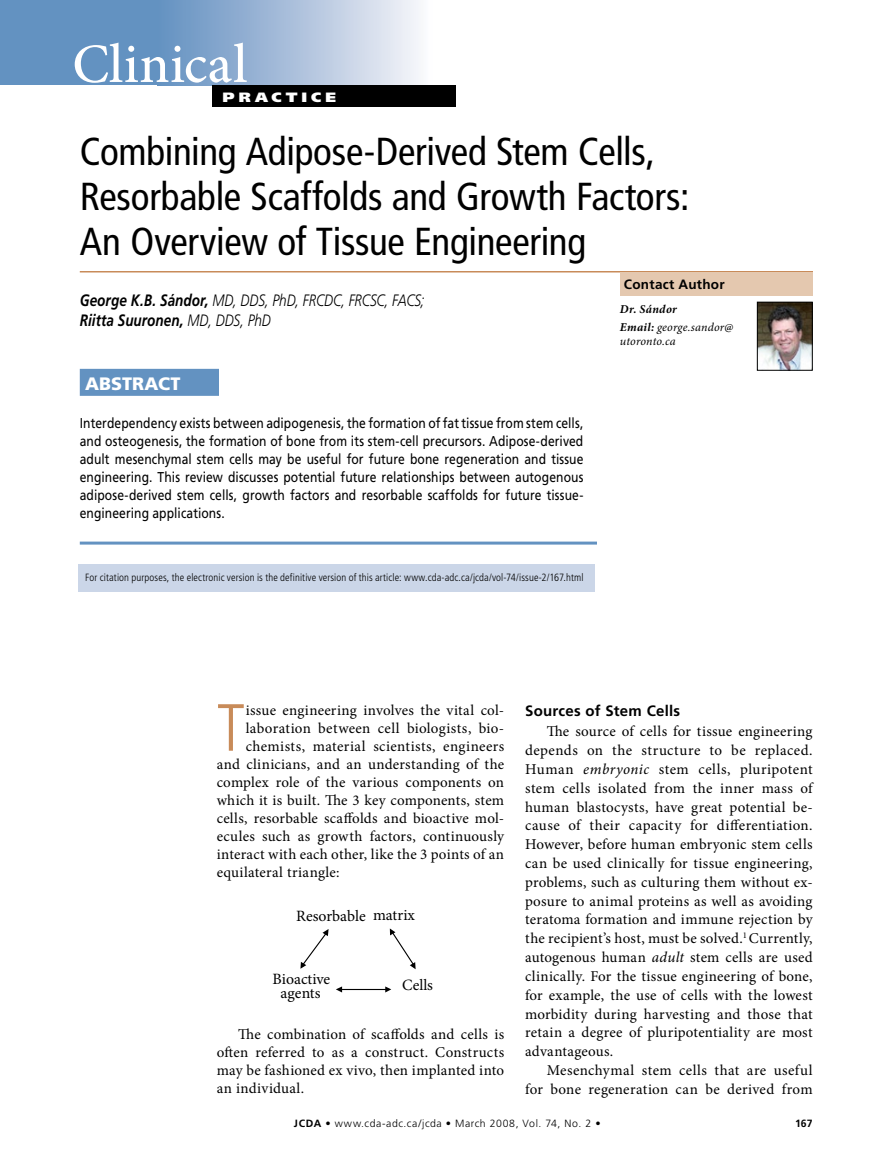
<style>
.page{position:relative;width:891px;height:1175px;background:#fff}
.page>*{position:absolute;margin:0;border:0;box-sizing:border-box;transform-origin:0 0}
.t1{font:300 condensed 66.6px "Frutiger LT Std";color:#c88b59}
.t2{font:500 55.5px "Minion Pro";letter-spacing:.005em;color:#fff}
.t3{font:condensed 39px/45px "Frutiger LT Std";letter-spacing:-.01em;color:#000}
.t4{font:900 18px "Frutiger LT Std";color:#fff}
.t5{font:italic 300 16.5px/19.8px "Frutiger LT Std";letter-spacing:-.015em;color:#000;scale:.82 1}
.t6{font:15.75px/13.5px "Minion Pro";color:#010101;text-align:center}
.t7{font:15px/18.8px "Minion Pro";letter-spacing:.02em;color:#000;text-align:justify}
.t8{font:700 15px "Frutiger LT Std";letter-spacing:.015em;color:#000}
.t9{font:14.25px/18px "Frutiger LT Std";letter-spacing:.005em;color:#000;text-align:justify;scale:.85 1}
.t10{font:700 13.5px "Frutiger LT Std";letter-spacing:.02em;color:#000}
.t11{font:900 13.5px "Frutiger LT Std";letter-spacing:.255em;color:#fff;scale:1.15 1}
.t12{font:italic 700 12px/17.9px "Minion Pro";letter-spacing:.03em;color:#000}
.t13{font:italic 12px "Minion Pro";letter-spacing:.01em;color:#000}
.t14{font:300 condensed 10.5px "Frutiger LT Std";letter-spacing:.01em;color:#000}
.t15{font:300 10.5px "Frutiger LT Std";letter-spacing:.055em;color:#000}
.t16{font:700 10.5px "Frutiger LT Std";color:#000}
.s1{font-weight:700}
.s2{font-weight:400}
.s3{font-style:italic}
</style>
<div class="page">
<div style="left:0;top:0;width:397px;height:85px;background:#6392c1"></div>
<div style="left:158px;top:0;width:274px;height:85px;background:linear-gradient(to right,#628ebf,#f9f7fa)"></div>
<div style="left:212px;top:85px;width:244px;height:21px;background:#000"></div>
<hr style="left:80px;top:271px;width:733px;height:1px;background:#c88b59">
<div style="left:80px;top:369px;width:139px;height:27px;background:#6392c1"></div>
<hr style="left:80px;top:541px;width:517px;height:3px;background:#6392c1">
<img style="left:759px;top:304px;width:52px;height:64px">
<div style="left:757px;top:302px;width:56px;height:68px;border:1px solid #000"></div>
<div style="left:620px;top:272px;width:193px;height:24px;background:#e4c8af"></div>
<div style="left:78px;top:564px;width:517px;height:27px;background:#cbd6e8"></div>
<svg style="left:300px;top:929px;width:29px;height:39px"></svg>
<svg style="left:336px;top:928px;width:80px;height:64px"></svg>
<h2 class="t2" style="left:72px;top:31px;width:177px">Clinical</h2>
<p class="t11" style="left:222px;top:89px;width:100px">PRACTICE</p>
<h3 class="t3" style="left:80px;top:129px;width:611px">Combining Adipose-Derived Stem Cells,<br>Resorbable Scaffolds and Growth Factors:<br>An Overview of Tissue Engineering</h3>
<p class="t5" style="left:80px;top:290px;width:422px"><span class="s1">George K.B. Sándor,</span> MD, DDS, PhD, FRCDC, FRCSC, FACS;<br><span class="s1">Riitta Suuronen,</span> MD, DDS, PhD</p>
<p class="t10" style="left:624px;top:276px;width:102px">Contact Author</p>
<p class="t12" style="left:620px;top:300px;width:115px">Dr. Sándor<br>Email: <span class="s2">george.sandor@</span></p>
<p class="t13" style="left:620px;top:333px;width:57px">utoronto.ca</p>
<p class="t4" style="left:85px;top:373px;width:97px">ABSTRACT</p>
<p class="t9" style="left:80px;top:414px;width:594px">Interdependency exists between adipogenesis, the formation of fat tissue from stem cells, and osteogenesis, the formation of bone from its stem-cell precursors. Adipose-derived adult mesenchymal stem cells may be useful for future bone regeneration and tissue engineering. This review discusses potential future relationships between autogenous adipose-derived stem cells, growth factors and resorbable scaffolds for future tissue&shy;engineering applications.</p>
<p class="t14" style="left:85px;top:571px;width:500px">For citation purposes, the electronic version is the definitive version of this article: www.cda-adc.ca/jcda/vol-74/issue-2/167.html</p>
<h1 class="t1" style="left:217px;top:690px;width:30px">T</h1>
<p class="t7" style="left:246px;top:700px;width:260px">issue engineering involves the vital col-</p>
<p class="t7" style="left:246px;top:718px;width:260px">laboration between cell biologists, bio-</p>
<p class="t7" style="left:246px;top:736px;width:260px">chemists, material scientists, engineers</p>
<p class="t7" style="left:217px;top:754px;width:289px">and clinicians, and an understanding of the</p>
<p class="t7" style="left:217px;top:772px;width:289px">complex role of the various components on</p>
<p class="t7" style="left:217px;top:790px;width:289px">which it is built. The 3 key components, stem</p>
<p class="t7" style="left:217px;top:808px;width:289px">cells, resorbable scaffolds and bioactive mol-</p>
<p class="t7" style="left:217px;top:826px;width:289px">ecules such as growth factors, continuously</p>
<p class="t7" style="left:217px;top:844px;width:289px">interact with each other, like the 3 points of an</p>
<p class="t7" style="left:217px;top:862px;width:124px">equilateral triangle:</p>
<p class="t6" style="left:296px;top:909px;width:120px">Resorbable matrix</p>
<p class="t6" style="left:273px;top:972px;width:59px">Bioactive agents</p>
<p class="t6" style="left:402px;top:978px;width:32px">Cells</p>
<p class="t7" style="left:217px;top:1025px;width:289px;line-height:18px;text-indent:22px">The combination of scaffolds and cells is often referred to as a construct. Constructs may be fashioned ex vivo, then implanted into an individual.</p>
<p class="t8" style="left:525px;top:702px;width:156px">Sources of Stem Cells</p>
<p class="t7" style="left:525px;top:722px;width:289px;text-indent:22px">The source of cells for tissue engineering depends on the structure to be replaced.<br>Human <span class="s3">embryonic</span> stem cells, pluripotent stem cells isolated from the inner mass of human blastocysts, have great potential be&shy;cause of their capacity for differentiation.<br>However, before human embryonic stem cells can be used clinically for tissue engineering, problems, such as culturing them without ex&shy;posure to animal proteins as well as avoiding teratoma formation and immune rejection by the recipient’s host, must be solved.<sup>1</sup> Currently, autogenous human <span class="s3">adult</span> stem cells are used clinically. For the tissue engineering of bone, for example, the use of cells with the lowest morbidity during harvesting and those that retain a degree of pluripotentiality are most advantageous.</p>
<p class="t7" style="left:525px;top:1061px;width:289px;text-align:right">Mesenchymal stem cells that are useful for bone regeneration can be derived from</p>
<p class="t15" style="left:294px;top:1117px;width:308px"><span class="s1">JCDA •</span> www.cda-adc.ca/jcda • March 2008, Vol. 74, No. 2 •</p>
<p class="t16" style="left:795px;top:1117px;width:19px">167</p>
</div>
